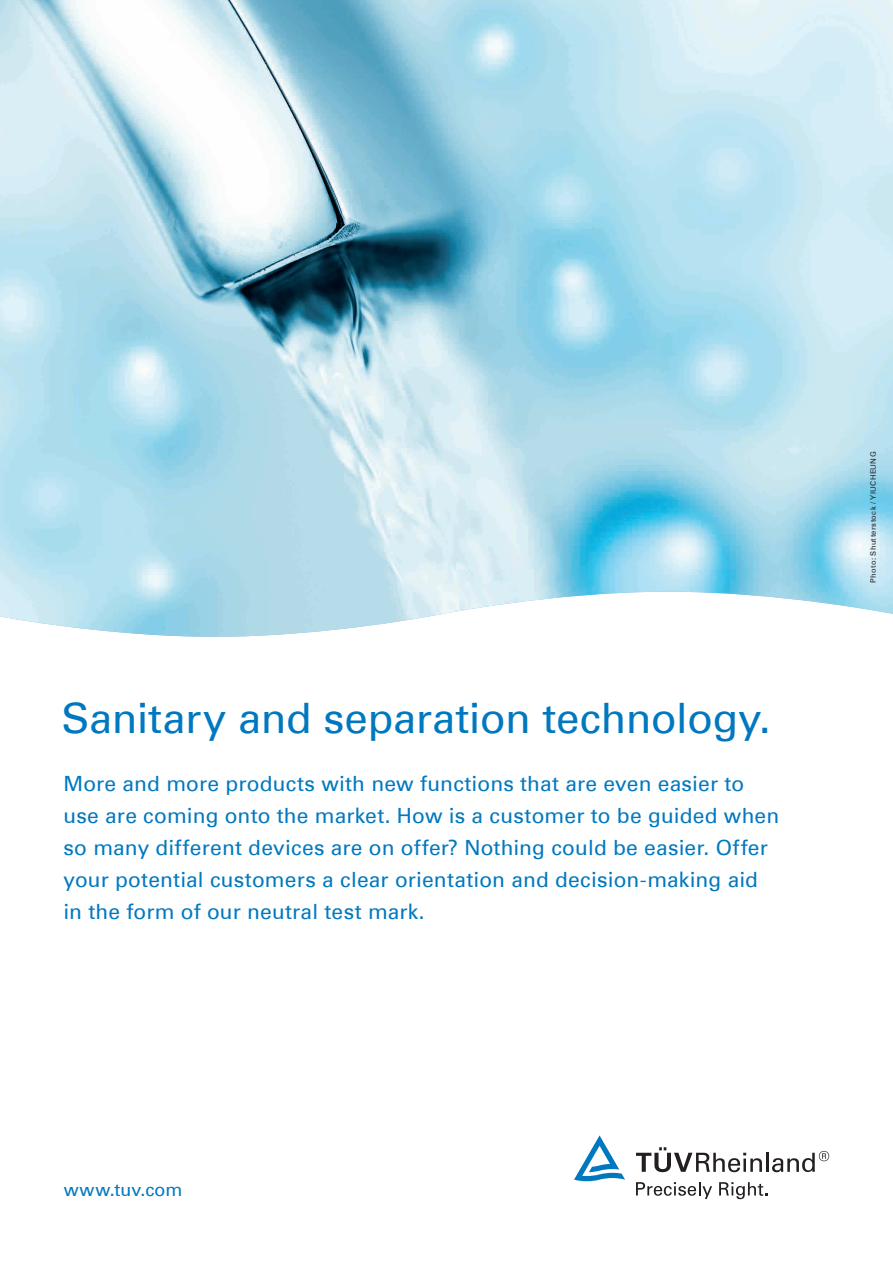
<style>
.page{position:relative;width:893px;height:1263px;background:#fff}
.page>*{position:absolute;margin:0;border:0;box-sizing:border-box;transform-origin:0 0}
._01_Headline{font:42px "Univers Com 55 Roman";letter-spacing:-.005em;color:#0078c0}
._02_Subheadline___In{font:21px/32px "Univers Com 55 Roman";letter-spacing:.005em;color:#0078c0}
._03_Copy{font:18px "Univers Com 55 Roman";letter-spacing:.01em;color:#0078c0}
._10_Trademark_Protec{font:7.5px "Univers Com 55 Roman";letter-spacing:.05em;color:#231f20}
</style>
<div class="page">
<img style="left:0;top:0;width:893px;height:637px">
<svg style="left:636px;top:1147px;width:126px;height:25px"></svg>
<hr style="left:766px;top:1153px;width:3px;height:19px;background:#231f20">
<svg style="left:772px;top:1151px;width:57px;height:21px"></svg>
<svg style="left:574px;top:1135px;width:51px;height:46px"></svg>
<svg style="left:636px;top:1182px;width:76px;height:17px"></svg>
<svg style="left:719px;top:1182px;width:48px;height:17px"></svg>
<p class="_01_Headline" style="left:61px;top:692px;width:711px">Sanitary and separation technology.</p>
<p class="_02_Subheadline___In" style="left:63px;top:767px;width:717px">More and more products with new functions that are even easier to use are coming onto the market. How is a customer to be guided when so many different devices are on offer? Nothing could be easier. Offer your potential customers a clear orientation and decision-making aid in the form of our neutral test mark.</p>
<p class="_10_Trademark_Protec" style="left:869px;top:583px;width:132px;rotate:-90deg">Photo: Shutterstock / YIUCHEUNG</p>
<p class="_03_Copy" style="left:64px;top:1178px;width:120px">www.tuv.com</p>
</div>
